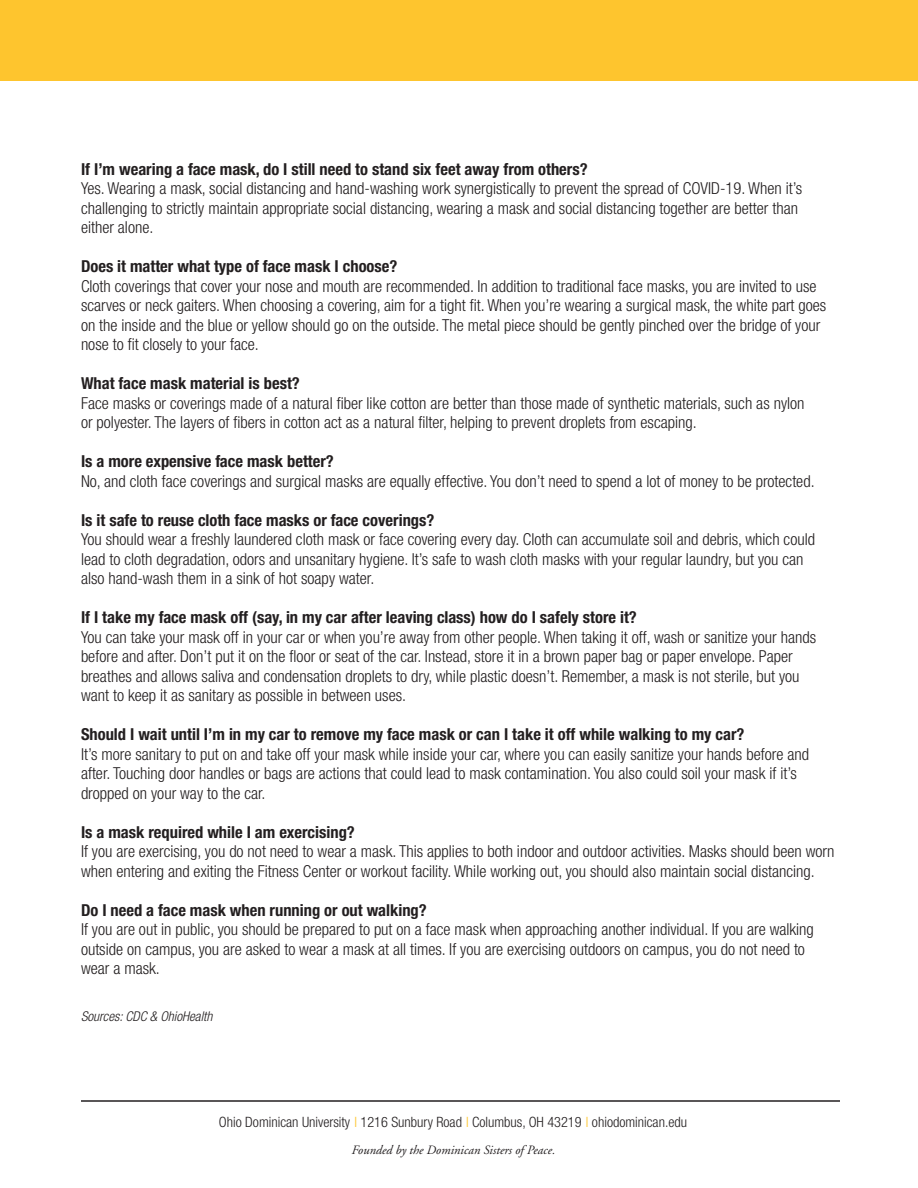
<style>
.page{position:relative;width:918px;height:1188px;background:#fff}
.page>*{position:absolute;margin:0;border:0;box-sizing:border-box;transform-origin:0 0}
.t1{font:300 condensed 16.5px/19.5px "Helvetica Neue";color:#231f20}
.t2{font:700 condensed 16.5px "Helvetica Neue";color:#231f20}
.t3{font:300 condensed 14.25px "Helvetica Neue";color:#231f20}
.t4{font:italic 300 condensed 13.5px "Helvetica Neue";color:#231f20}
.t5{font:italic 12.75px "Adobe Garamond";color:#231f20}
.s1{color:#fec52e}
</style>
<div class="page">
<div style="left:0;top:0;width:918px;height:81px;background:#fec52e"></div>
<hr style="left:81px;top:1100px;width:759px;height:2px;background:#231f20">
<p class="t2" style="left:81px;top:159px;width:508px">If I’m wearing a face mask, do I still need to stand six feet away from others?</p>
<p class="t1" style="left:81px;top:179px;width:723px">Yes. Wearing a mask, social distancing and hand-washing work synergistically to prevent the spread of COVID-19. When it’s challenging to strictly maintain appropriate social distancing, wearing a mask and social distancing together are better than either alone.</p>
<p class="t2" style="left:81px;top:256px;width:318px">Does it matter what type of face mask I choose?</p>
<p class="t1" style="left:81px;top:276px;width:747px">Cloth coverings that cover your nose and mouth are recommended. In addition to traditional face masks, you are invited to use scarves or neck gaiters. When choosing a covering, aim for a tight fit. When you’re wearing a surgical mask, the white part goes on the inside and the blue or yellow should go on the outside. The metal piece should be gently pinched over the bridge of your nose to fit closely to your face.</p>
<p class="t2" style="left:81px;top:373px;width:220px">What face mask material is best?</p>
<p class="t1" style="left:81px;top:393px;width:725px">Face masks or coverings made of a natural fiber like cotton are better than those made of synthetic materials, such as nylon or polyester. The layers of fibers in cotton act as a natural filter, helping to prevent droplets from escaping.</p>
<p class="t2" style="left:81px;top:451px;width:254px">Is a more expensive face mask better?</p>
<p class="t1" style="left:81px;top:471px;width:735px">No, and cloth face coverings and surgical masks are equally effective. You don’t need to spend a lot of money to be protected.</p>
<p class="t2" style="left:81px;top:510px;width:355px">Is it safe to reuse cloth face masks or face coverings?</p>
<p class="t1" style="left:81px;top:530px;width:736px">You should wear a freshly laundered cloth mask or face covering every day. Cloth can accumulate soil and debris, which could lead to cloth degradation, odors and unsanitary hygiene. It’s safe to wash cloth masks with your regular laundry, but you can also hand-wash them in a sink of hot soapy water.</p>
<p class="t2" style="left:81px;top:608px;width:557px">If I take my face mask off (say, in my car after leaving class) how do I safely store it?</p>
<p class="t1" style="left:81px;top:627px;width:737px">You can take your mask off in your car or when you’re away from other people. When taking it off, wash or sanitize your hands before and after. Don’t put it on the floor or seat of the car. Instead, store it in a brown paper bag or paper envelope. Paper breathes and allows saliva and condensation droplets to dry, while plastic doesn’t. Remember, a mask is not sterile, but you want to keep it as sanitary as possible in between uses.</p>
<p class="t2" style="left:81px;top:725px;width:665px">Should I wait until I’m in my car to remove my face mask or can I take it off while walking to my car?</p>
<p class="t1" style="left:81px;top:744px;width:730px">It’s more sanitary to put on and take off your mask while inside your car, where you can easily sanitize your hands before and after. Touching door handles or bags are actions that could lead to mask contamination. You also could soil your mask if it’s dropped on your way to the car.</p>
<p class="t2" style="left:81px;top:822px;width:275px">Is a mask required while I am exercising?</p>
<p class="t1" style="left:81px;top:842px;width:755px">If you are exercising, you do not need to wear a mask. This applies to both indoor and outdoor activities. Masks should been worn when entering and exiting the Fitness Center or workout facility. While working out, you should also maintain social distancing.</p>
<p class="t2" style="left:81px;top:900px;width:347px">Do I need a face mask when running or out walking?</p>
<p class="t1" style="left:81px;top:920px;width:734px">If you are out in public, you should be prepared to put on a face mask when approaching another individual. If you are walking outside on campus, you are asked to wear a mask at all times. If you are exercising outdoors on campus, you do not need to wear a mask.</p>
<p class="t4" style="left:81px;top:1008px;width:133px">Sources: CDC &amp; OhioHealth</p>
<p class="t3" style="left:219px;top:1114px;width:470px">Ohio Dominican University <span class="s1">I</span> 1216 Sunbury Road <span class="s1">I</span> Columbus, OH 43219 <span class="s1">I</span> ohiodominican.edu</p>
<p class="t5" style="left:351px;top:1143px;width:205px">Founded by the Dominican Sisters of Peace.</p>
</div>
